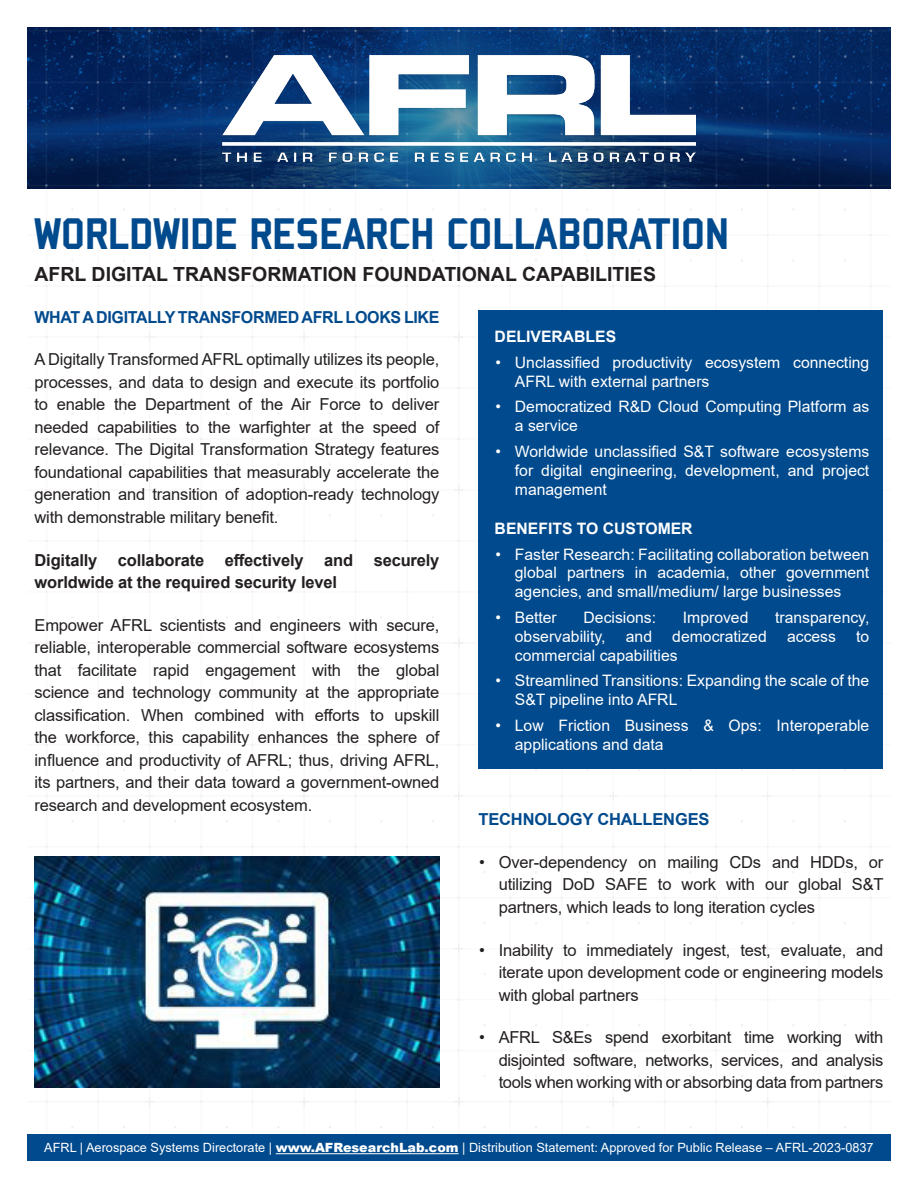
<style>
.page{position:relative;width:918px;height:1188px;background:#fff}
.page>*{position:absolute;margin:0;border:0;box-sizing:border-box;transform-origin:0 0}
.t1{font:48px "Bombardier";color:#004a8d}
.Bold_Headings{font:700 19.5px "Arial";color:#231f20}
.Body_Text{font:16.5px/22.5px "Arial";letter-spacing:-.01em;color:#231f20;text-align:justify}
.Body_Text-2{font:700 16.5px/22.5px "Arial";letter-spacing:-.01em;color:#231f20}
.Bold_Headings-2{font:700 16.5px "Arial";letter-spacing:-.02em;color:#004a8d}
.Body_Text-3{font:700 16.5px "Arial";letter-spacing:-.01em;color:#004a8d}
.t2{font:15.75px/18.9px "Arial";color:#fff}
.Bold_Headings-3{font:700 15.75px "Arial";color:#fff}
.Footer_Text{font:12.75px "Arial";color:#fff}
.s1{font-weight:900}
</style>
<div class="page">
<svg style="left:45px;top:1097px;width:827px;height:31px"></svg>
<div style="left:27px;top:1134px;width:864px;height:27px;background:#004a8d"></div>
<img style="left:27px;top:27px;width:864px;height:162px">
<img style="left:223px;top:55px;width:472px;height:106px">
<hr style="left:276px;top:1153px;width:183px;height:1px;background:#fff">
<div style="left:478px;top:310px;width:406px;height:460px;background:#004a8d"></div>
<img style="left:35px;top:856px;width:405px;height:232px">
<p class="t1" style="left:34px;top:208px;width:696px">WORLDWIDE RESEARCH COLLABORATION</p>
<p class="Bold_Headings" style="left:35px;top:261px;width:623px">AFRL DIGITAL TRANSFORMATION FOUNDATIONAL CAPABILITIES</p>
<p class="Bold_Headings-2" style="left:34px;top:305px;width:407px">WHAT A DIGITALLY TRANSFORMED AFRL LOOKS LIKE</p>
<p class="Body_Text" style="left:34px;top:348px;width:406px">A Digitally Transformed AFRL optimally utilizes its people, processes, and data to design and execute its portfolio to enable the Department of the Air Force to deliver needed capabilities to the warfighter at the speed of relevance. The Digital Transformation Strategy features foundational capabilities that measurably accelerate the generation and transition of adoption-ready technology with demonstrable military benefit.</p>
<p class="Body_Text-2" style="left:34px;top:549px;width:406px">Digitally collaborate effectively and securely worldwide at the required security level</p>
<p class="Body_Text" style="left:34px;top:614px;width:406px">Empower AFRL scientists and engineers with secure, reliable, interoperable commercial software ecosystems that facilitate rapid engagement with the global science and technology community at the appropriate classification. When combined with efforts to upskill the workforce, this capability enhances the sphere of influence and productivity of AFRL; thus, driving AFRL, its partners, and their data toward a government-owned research and development ecosystem.</p>
<p class="Bold_Headings-3" style="left:495px;top:326px;width:123px">DELIVERABLES</p>
<p class="t2" style="left:515px;top:353px;width:356px;text-indent:-20px">• Unclassified productivity ecosystem connecting<br>AFRL with external partners</p>
<p class="t2" style="left:515px;top:397px;width:356px;text-indent:-20px">• Democratized R&amp;D Cloud Computing Platform as a service</p>
<p class="t2" style="left:515px;top:442px;width:356px;text-align:justify;text-indent:-20px">• Worldwide unclassified S&amp;T software ecosystems for digital engineering, development, and project management</p>
<p class="Bold_Headings-3" style="left:495px;top:517px;width:200px">BENEFITS TO CUSTOMER</p>
<p class="t2" style="left:515px;top:544px;width:356px;text-align:justify;text-indent:-20px">• Faster Research: Facilitating collaboration between global partners in academia, other government agencies, and small/medium/ large businesses</p>
<p class="t2" style="left:495px;top:608px;width:63px">• Better</p>
<p class="t2" style="left:584px;top:608px;width:74px">Decisions:</p>
<p class="t2" style="left:683px;top:608px;width:67px">Improved</p>
<p class="t2" style="left:775px;top:608px;width:96px">transparency,</p>
<p class="t2" style="left:515px;top:627px;width:92px">observability,</p>
<p class="t2" style="left:626px;top:627px;width:28px">and</p>
<p class="t2" style="left:672px;top:627px;width:96px">democratized</p>
<p class="t2" style="left:787px;top:627px;width:51px">access</p>
<p class="t2" style="left:856px;top:627px;width:15px">to</p>
<p class="t2" style="left:515px;top:646px;width:164px">commercial capabilities</p>
<p class="t2" style="left:515px;top:671px;width:356px;text-indent:-20px">• Streamlined Transitions: Expanding the scale of the<br>S&amp;T pipeline into AFRL</p>
<p class="t2" style="left:515px;top:716px;width:356px;text-indent:-20px">• Low Friction Business &amp; Ops: Interoperable applications and data</p>
<p class="Body_Text-3" style="left:478px;top:808px;width:233px">TECHNOLOGY CHALLENGES</p>
<p class="Body_Text" style="left:499px;top:851px;width:386px;text-indent:-20px">• Over-dependency on mailing CDs and HDDs, or utilizing DoD SAFE to work with our global S&amp;T partners, which leads to long iteration cycles</p>
<p class="Body_Text" style="left:499px;top:938px;width:386px;text-indent:-20px">• Inability to immediately ingest, test, evaluate, and iterate upon development code or engineering models with global partners</p>
<p class="Body_Text" style="left:499px;top:1026px;width:386px;text-indent:-20px">• AFRL S&amp;Es spend exorbitant time working with disjointed software, networks, services, and analysis tools when working with or absorbing data from partners</p>
<p class="Footer_Text" style="left:44px;top:1139px;width:831px">AFRL | Aerospace Systems Directorate | <span class="s1">www.AFResearchLab.com</span> | Distribution Statement: Approved for Public Release – AFRL-2023-0837</p>
</div>
